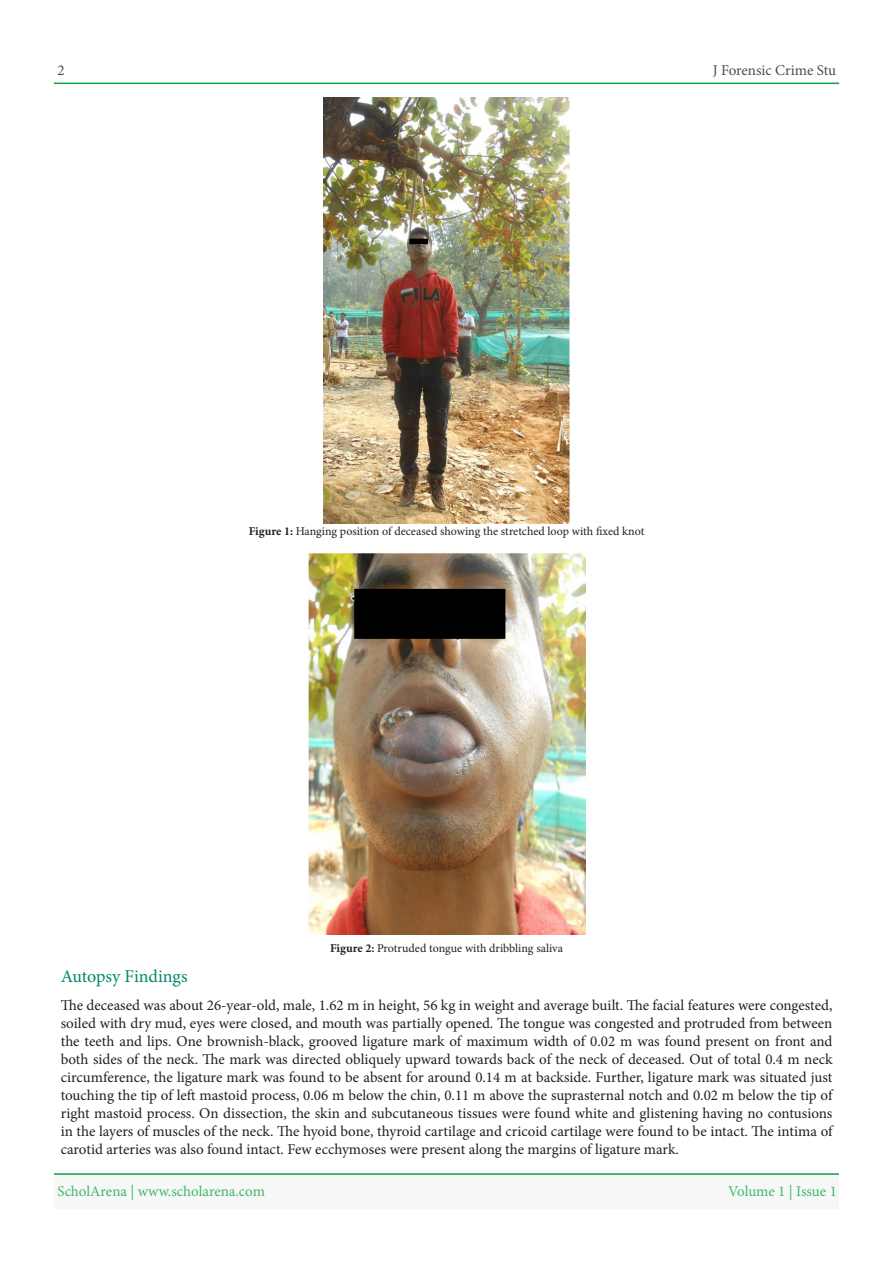
<style>
.page{position:relative;width:893px;height:1263px;background:#fff}
.page>*{position:absolute;margin:0;border:0;box-sizing:border-box;transform-origin:0 0}
.t1{font:18px "Minion Pro";color:#00896b}
.t2{font:15px/18px "Minion Pro";letter-spacing:-.005em;color:#231f20;text-align:justify}
.t3{font:15px "Minion Pro";letter-spacing:-.005em;color:#40b86b}
.t4{font:15px "Minion Pro";letter-spacing:-.005em;color:#524c4c}
.t5{font:12px "Minion Pro";color:#231f20}
.s1{font-weight:700}
</style>
<div class="page">
<hr style="left:54px;top:83px;width:785px;height:1px;background:#0aa345">
<div style="left:54px;top:1174px;width:785px;height:35px;background:#f6f7f7"></div>
<hr style="left:54px;top:1173px;width:785px;height:2px;background:#0aa345">
<img style="left:324px;top:98px;width:245px;height:425px">
<img style="left:308px;top:553px;width:277px;height:382px">
<p class="t4" style="left:57px;top:60px;width:9px">2</p>
<p class="t4" style="left:713px;top:60px;width:125px">J Forensic Crime Stu</p>
<p class="t5" style="left:249px;top:523px;width:397px"><span class="s1">Figure 1:</span> Hanging position of deceased showing the stretched loop with fixed knot</p>
<p class="t5" style="left:330px;top:940px;width:235px"><span class="s1">Figure 2:</span> Protruded tongue with dribbling saliva</p>
<p class="t1" style="left:61px;top:964px;width:128px">Autopsy Findings</p>
<p class="t2" style="left:61px;top:996px;width:773px">The deceased was about 26-year-old, male, 1.62 m in height, 56 kg in weight and average built. The facial features were congested, soiled with dry mud, eyes were closed, and mouth was partially opened. The tongue was congested and protruded from between the teeth and lips. One brownish-black, grooved ligature mark of maximum width of 0.02 m was found present on front and both sides of the neck. The mark was directed obliquely upward towards back of the neck of deceased. Out of total 0.4 m neck circumference, the ligature mark was found to be absent for around 0.14 m at backside. Further, ligature mark was situated just touching the tip of left mastoid process, 0.06 m below the chin, 0.11 m above the suprasternal notch and 0.02 m below the tip of right mastoid process. On dissection, the skin and subcutaneous tissues were found white and glistening having no contusions in the layers of muscles of the neck. The hyoid bone, thyroid cartilage and cricoid cartilage were found to be intact. The intima of carotid arteries was also found intact. Few ecchymoses were present along the margins of ligature mark.</p>
<p class="t3" style="left:57px;top:1181px;width:209px">ScholArena | www.scholarena.com</p>
<p class="t3" style="left:728px;top:1181px;width:110px">Volume 1 | Issue 1</p>
</div>
